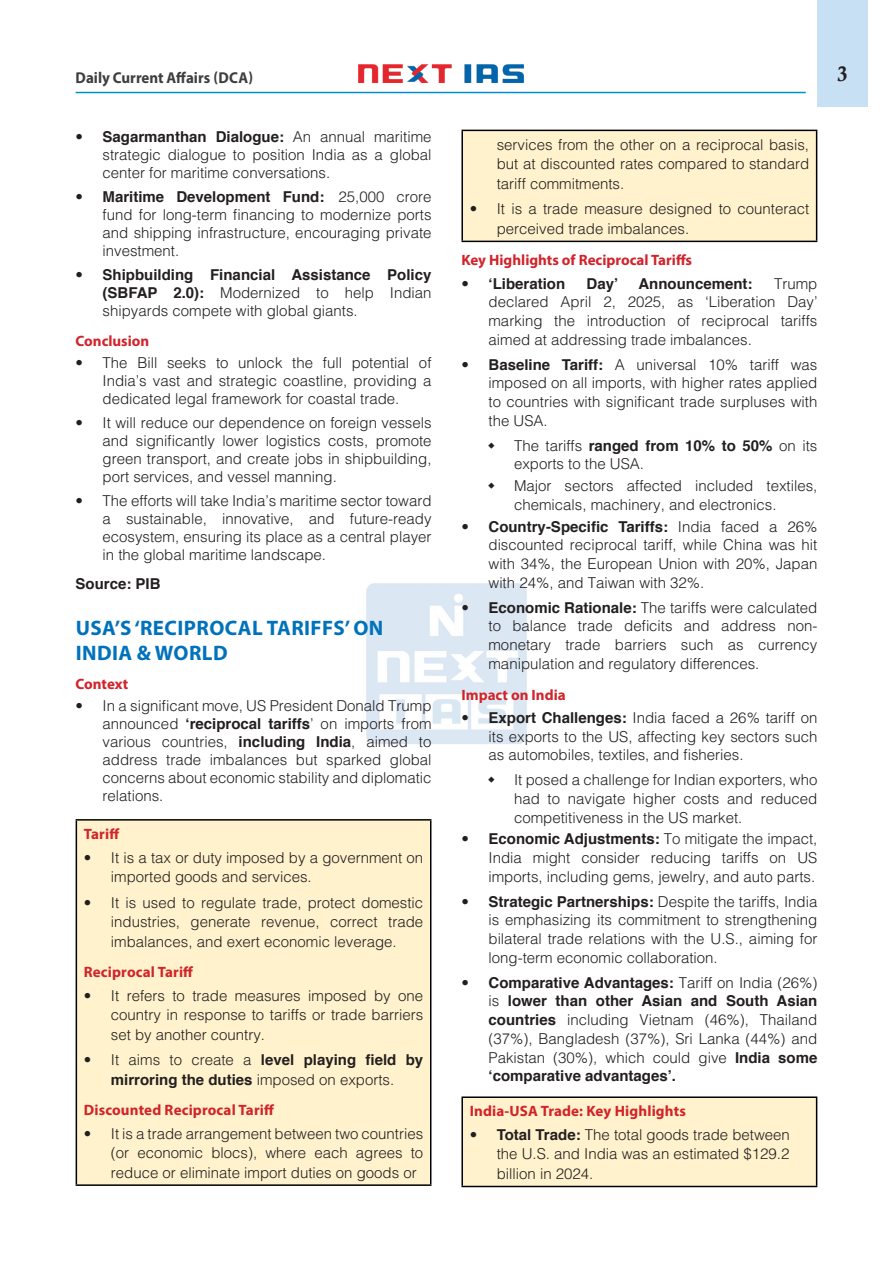
<style>
.page{position:relative;width:893px;height:1263px;background:#fff}
.page>*{position:absolute;margin:0;border:0;box-sizing:border-box;transform-origin:0 0}
.H-1{font:700 21px/25.2px "Myriad Pro";letter-spacing:.02em;color:#0072bc}
.t1{font:21px "Calis MT Bol";color:#231f20}
.t2{font:700 15.75px "Myriad Pro";color:#3e3e3f;scale:.95 1}
.BT1{font:300 15px/18.8px "Helvetica";color:#231f20;text-align:justify}
.H-2{font:700 15px "Myriad Pro";letter-spacing:.005em;color:#d1232a}
.body{font:700 15px/19.5px "Helvetica";color:#231f20;text-align:center}
.s1{font-weight:700}
.s2{font-weight:300}
</style>
<div class="page">
<div style="left:817px;top:0;width:51px;height:107px;background:#c7e0f3"></div>
<img style="left:358px;top:64px;width:165px;height:19px">
<hr style="left:76px;top:92px;width:730px;height:1px;background:#008fd5">
<img style="left:366px;top:583px;width:161px;height:161px">
<div style="left:76px;top:820px;width:355px;height:365px;background:#fff2cc"></div>
<hr style="left:76px;top:819px;width:355px;height:1px;background:#000">
<hr style="left:76px;top:820px;width:1px;height:364px;background:#000">
<hr style="left:430px;top:820px;width:1px;height:364px;background:#000">
<hr style="left:76px;top:1184px;width:355px;height:2px;background:#000">
<div style="left:462px;top:130px;width:355px;height:111px;background:#fff2cc"></div>
<hr style="left:461px;top:130px;width:356px;height:1px;background:#000">
<hr style="left:461px;top:131px;width:2px;height:110px;background:#000">
<hr style="left:816px;top:131px;width:1px;height:110px;background:#000">
<hr style="left:461px;top:241px;width:356px;height:1px;background:#000">
<div style="left:462px;top:1097px;width:355px;height:89px;background:#fff2cc"></div>
<hr style="left:461px;top:1096px;width:356px;height:2px;background:#000">
<hr style="left:461px;top:1098px;width:2px;height:88px;background:#000">
<hr style="left:816px;top:1098px;width:1px;height:88px;background:#000">
<hr style="left:461px;top:1186px;width:356px;height:1px;background:#000">
<p class="t2" style="left:76px;top:67px;width:188px">Daily Current Affairs (DCA)</p>
<h1 class="t1" style="left:837px;top:62px;width:12px">3</h1>
<p class="BT1" style="left:103px;top:127px;width:330px;line-height:18px;text-indent:-27px">• <span class="s1">Sagarmanthan Dialogue:</span> An annual maritime strategic dialogue to position India as a global center for maritime conversations.</p>
<p class="BT1" style="left:103px;top:187px;width:330px;line-height:18px;text-indent:-27px">• <span class="s1">Maritime Development Fund:</span> ₹25,000 crore fund for long-term financing to modernize ports and shipping infrastructure, encouraging private investment.</p>
<p class="BT1" style="left:103px;top:265px;width:330px;line-height:18px;text-indent:-27px">• <span class="s1">Shipbuilding Financial Assistance Policy (SBFAP 2.0):</span> Modernized to help Indian shipyards compete with global giants.</p>
<p class="H-2" style="left:76px;top:331px;width:75px">Conclusion</p>
<p class="BT1" style="left:103px;top:353px;width:330px;line-height:18px;text-indent:-27px">• The Bill seeks to unlock the full potential of India’s vast and strategic coastline, providing a dedicated legal framework for coastal trade.</p>
<p class="BT1" style="left:103px;top:413px;width:330px;line-height:18px;text-indent:-27px">• It will reduce our dependence on foreign vessels and significantly lower logistics costs, promote green transport, and create jobs in shipbuilding, port services, and vessel manning.</p>
<p class="BT1" style="left:103px;top:491px;width:330px;line-height:18px;text-indent:-27px">• The efforts will take India’s maritime sector toward a sustainable, innovative, and future-ready ecosystem, ensuring its place as a central player in the global maritime landscape.</p>
<p class="body" style="left:76px;top:574px;width:87px">Source: PIB</p>
<p class="H-1" style="left:76px;top:614px;width:309px">USA’S ‘RECIPROCAL TARIFFS’ ON<br>INDIA &amp; WORLD</p>
<p class="H-2" style="left:76px;top:674px;width:54px">Context</p>
<p class="BT1" style="left:103px;top:696px;width:330px;line-height:18px;text-indent:-27px">• In a significant move, US President Donald Trump announced <span class="s1">‘reciprocal tariffs</span>’ on imports from various countries, <span class="s1">including India</span>, aimed to address trade imbalances but sparked global concerns about economic stability and diplomatic relations.</p>
<p class="H-2" style="left:84px;top:824px;width:37px">Tariff</p>
<p class="BT1" style="left:111px;top:847px;width:314px;line-height:19.5px;text-indent:-27px">• It is a tax or duty imposed by a government on imported goods and services.</p>
<p class="BT1" style="left:111px;top:892px;width:314px;line-height:19.5px;text-indent:-27px">• It is used to regulate trade, protect domestic industries, generate revenue, correct trade imbalances, and exert economic leverage.</p>
<p class="H-2" style="left:84px;top:962px;width:111px">Reciprocal Tariff</p>
<p class="BT1" style="left:111px;top:985px;width:314px;line-height:19.5px;text-indent:-27px">• It refers to trade measures imposed by one country in response to tariffs or trade barriers set by another country.</p>
<p class="body" style="left:84px;top:1050px;width:341px"><span class="s2">• It aims to create a</span> level playing field by mirroring the duties <span class="s2">imposed on exports.</span></p>
<p class="H-2" style="left:84px;top:1100px;width:192px">Discounted Reciprocal Tariff</p>
<p class="BT1" style="left:111px;top:1123px;width:314px;line-height:19.5px;text-indent:-27px">• It is a trade arrangement between two countries (or economic blocs), where each agrees to reduce or eliminate import duties on goods or</p>
<p class="BT1" style="left:497px;top:134px;width:314px;line-height:19.5px">services from the other on a reciprocal basis, but at discounted rates compared to standard tariff commitments.</p>
<p class="BT1" style="left:497px;top:199px;width:314px;line-height:19.5px;text-indent:-27px">• It is a trade measure designed to counteract perceived trade imbalances.</p>
<p class="H-2" style="left:461px;top:251px;width:232px">Key Highlights of Reciprocal Tariffs</p>
<p class="body" style="left:461px;top:274px;width:105px"><span class="s2">•</span> ‘Liberation</p>
<p class="body" style="left:587px;top:274px;width:33px">Day’</p>
<p class="body" style="left:638px;top:274px;width:116px">Announcement:</p>
<p class="BT1" style="left:488px;top:273px;width:330px;text-indent:286px">Trump declared April 2, 2025, as ‘Liberation Day’ marking the introduction of reciprocal tariffs aimed at addressing trade imbalances.</p>
<p class="BT1" style="left:488px;top:354px;width:330px;text-indent:-27px">• <span class="s1">Baseline Tariff:</span> A universal 10% tariff was imposed on all imports, with higher rates applied to countries with significant trade surpluses with the USA.</p>
<p class="BT1" style="left:514px;top:435px;width:305px">The tariffs <span class="s1">ranged from 10% to 50%</span> on its exports to the USA.</p>
<p class="BT1" style="left:514px;top:476px;width:305px">Major sectors affected included textiles, chemicals, machinery, and electronics.</p>
<p class="BT1" style="left:488px;top:516px;width:330px;text-indent:-27px">• <span class="s1">Country-Specific Tariffs:</span> India faced a 26% discounted reciprocal tariff, while China was hit with 34%, the European Union with 20%, Japan with 24%, and Taiwan with 32%.</p>
<p class="BT1" style="left:488px;top:597px;width:330px;text-indent:-27px">• <span class="s1">Economic Rationale:</span> The tariffs were calculated to balance trade deficits and address non&shy;monetary trade barriers such as currency manipulation and regulatory differences.</p>
<p class="H-2" style="left:461px;top:685px;width:106px">Impact on India</p>
<p class="BT1" style="left:488px;top:708px;width:330px;text-indent:-27px">• <span class="s1">Export Challenges:</span> India faced a 26% tariff on its exports to the US, affecting key sectors such as automobiles, textiles, and fisheries.</p>
<p class="BT1" style="left:514px;top:770px;width:305px">It posed a challenge for Indian exporters, who had to navigate higher costs and reduced competitiveness in the US market.</p>
<p class="BT1" style="left:488px;top:829px;width:330px;text-indent:-27px">• <span class="s1">Economic Adjustments:</span> To mitigate the impact, India might consider reducing tariffs on US imports, including gems, jewelry, and auto parts.</p>
<p class="BT1" style="left:488px;top:891px;width:330px;text-indent:-27px">• <span class="s1">Strategic Partnerships:</span> Despite the tariffs, India is emphasizing its commitment to strengthening bilateral trade relations with the U.S., aiming for long-term economic collaboration.</p>
<p class="BT1" style="left:488px;top:972px;width:330px;text-indent:-27px">• <span class="s1">Comparative Advantages:</span> Tariff on India (26%) is <span class="s1">lower than other Asian and South Asian countries</span> including Vietnam (46%), Thailand (37%), Bangladesh (37%), Sri Lanka (44%) and Pakistan (30%), which could give <span class="s1">India some ‘comparative advantages’.</span></p>
<p class="H-2" style="left:470px;top:1101px;width:218px">India-USA Trade: Key Highlights</p>
<p class="BT1" style="left:497px;top:1124px;width:295px;line-height:19.5px;text-indent:-27px">• <span class="s1">Total Trade:</span> The total goods trade between the U.S. and India was an estimated $129.2 billion in 2024.</p>
</div>
